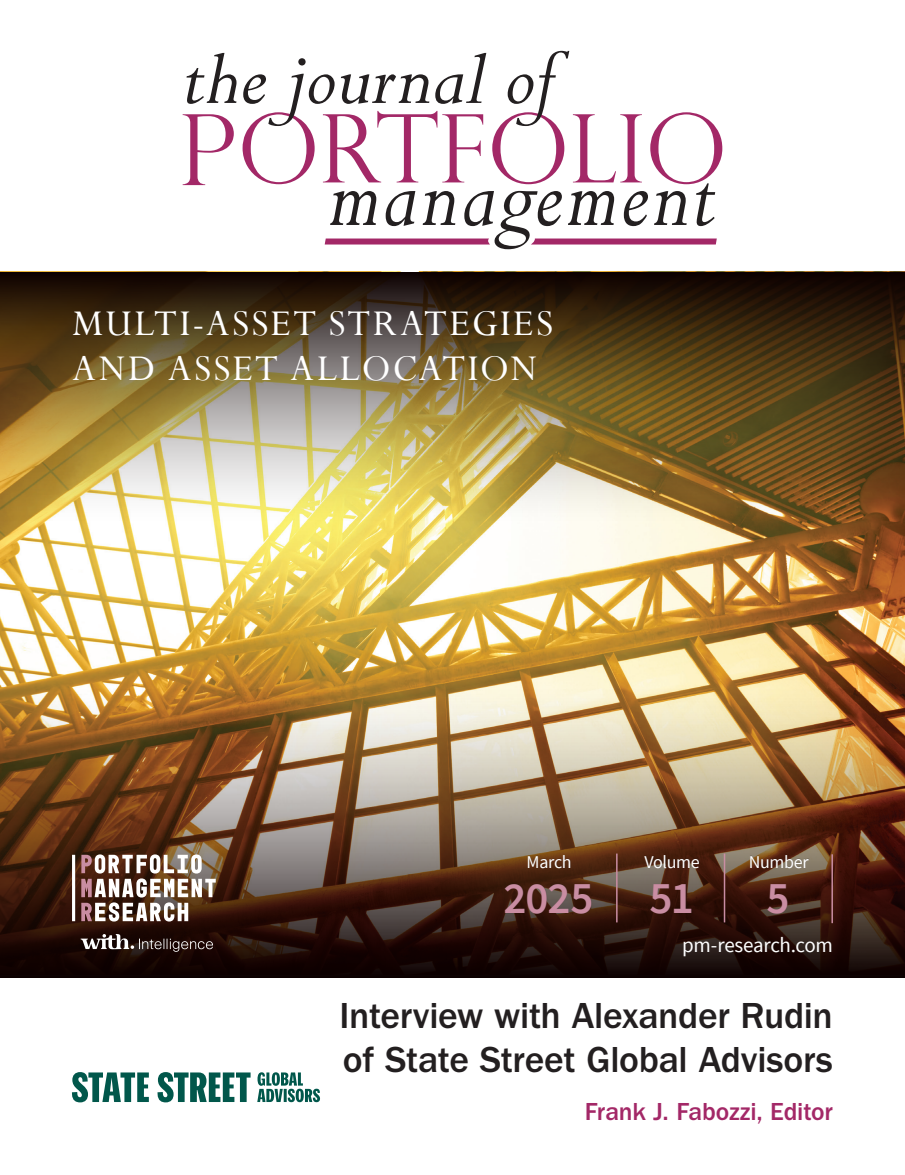
<style>
.page{position:relative;width:905px;height:1175px;background:#fff}
.page>*{position:absolute;margin:0;border:0;box-sizing:border-box;transform-origin:0 0}
.t1{font:600 45px "Source Sans Pro";letter-spacing:-.025em;color:#c98da2}
.t2{font:40.5px/45px "Perpetua";letter-spacing:.055em;color:#fff}
.AT{font:500 37.5px/43.5px "ITC Franklin Gothic Std";letter-spacing:-.01em;color:#231f20}
.t3{font:500 25.5px "ITC Franklin Gothic Std";letter-spacing:-.01em;color:#a32867}
.t4{font:21px "Source Sans Pro";letter-spacing:-.015em;color:#fff}
.t5{font:18px "Source Sans Pro";letter-spacing:-.015em;color:#fff}
</style>
<div class="page">
<img style="left:0;top:522px;width:904px;height:164px">
<img style="left:0;top:272px;width:904px;height:250px">
<img style="left:0;top:686px;width:904px;height:291px">
<div style="left:505px;top:855px;width:87px;height:59px;background:#231f20;opacity:.35"></div>
<div style="left:644px;top:855px;width:56px;height:59px;background:#231f20;opacity:.35"></div>
<div style="left:750px;top:855px;width:59px;height:59px;background:#231f20;opacity:.35"></div>
<div style="left:684px;top:937px;width:148px;height:19px;background:#231f20;opacity:.35"></div>
<hr style="left:616px;top:853px;width:1px;height:69px;background:#c98da2">
<hr style="left:723px;top:853px;width:2px;height:69px;background:#c98da2">
<hr style="left:831px;top:854px;width:1px;height:69px;background:#c98da2">
<svg style="left:183px;top:114px;width:51px;height:71px"></svg>
<svg style="left:186px;top:53px;width:50px;height:51px"></svg>
<svg style="left:242px;top:51px;width:480px;height:198px"></svg>
<svg style="left:81px;top:854px;width:135px;height:67px"></svg>
<hr style="left:72px;top:854px;width:3px;height:67px;background:#fff">
<svg style="left:81px;top:934px;width:132px;height:17px;background:#4e3f3c"></svg>
<svg style="left:257px;top:1072px;width:63px;height:30px"></svg>
<svg style="left:72px;top:1072px;width:178px;height:30px"></svg>
<p class="t2" style="left:72px;top:300px;width:482px">MULTI-ASSET STRATEGIES<br>AND ASSET ALLOCATION</p>
<p class="t5" style="left:526px;top:850px;width:47px">March</p>
<p class="t1" style="left:503px;top:868px;width:92px">2025</p>
<p class="t5" style="left:644px;top:850px;width:57px">Volume</p>
<p class="t1" style="left:649px;top:868px;width:46px">51</p>
<p class="t5" style="left:748px;top:850px;width:62px">Number</p>
<p class="t1" style="left:766px;top:868px;width:25px">5</p>
<p class="t4" style="left:682px;top:931px;width:152px">pm-research.com</p>
<p class="AT" style="left:339px;top:994px;width:495px">Interview with Alexander Rudin of State Street Global Advisors</p>
<p class="t3" style="left:584px;top:1097px;width:249px">Frank J. Fabozzi, Editor</p>
</div>
